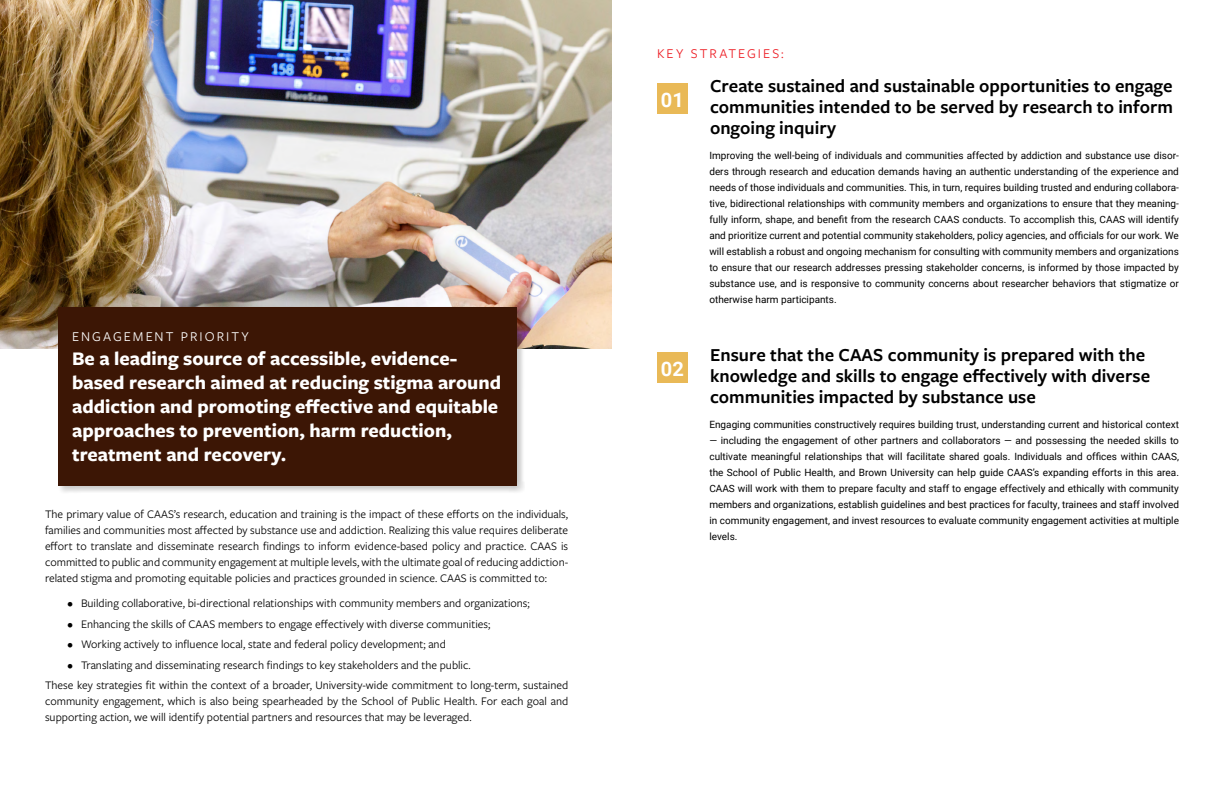
<style>
.page{position:relative;width:1224px;height:792px;background:#fff}
.page>*{position:absolute;margin:0;border:0;box-sizing:border-box;transform-origin:0 0}
.t1{font:700 20px/24px "Freight Sans Pro";color:#fff}
.t2{font:700 20px "Roboto";color:#fff}
.t3{font:600 19px/21px "Freight Sans Pro";color:#000;text-align:justify}
.t4{font:14px "Freight Sans Pro";letter-spacing:.145em;color:#fff}
.t5{font:14px "Freight Sans Pro";letter-spacing:.15em;color:#ed1d24}
.t6{font:12px/16px "Freight Sans Pro";color:#000}
.t7{font:10px/16px "Roboto";color:#000;text-align:justify}
</style>
<div class="page">
<img style="left:0;top:0;width:612px;height:349px">
<div style="left:57px;top:305px;width:468px;height:189px;background:#000;opacity:.22"></div>
<div style="left:59px;top:307px;width:458px;height:179px;background:#3c1605"></div>
<div style="left:657px;top:83px;width:31px;height:31px;background:#e9b957"></div>
<div style="left:657px;top:352px;width:31px;height:31px;background:#e9b957"></div>
<h3 class="t4" style="left:72px;top:327px;width:178px">ENGAGEMENT PRIORITY</h3>
<h1 class="t1" style="left:72px;top:346px;width:430px">Be a leading source of accessible, evidence&shy;based research aimed at reducing stigma around addiction and promoting effective and equitable approaches to prevention, harm reduction, treatment and recovery.</h1>
<p class="t6" style="left:45px;top:506px;width:525px;text-align:justify">The primary value of CAAS’s research, education and training is the impact of these efforts on the individuals, families and communities most affected by substance use and addiction. Realizing this value requires deliberate effort to translate and disseminate research findings to inform evidence-based policy and practice. CAAS is committed to public and community engagement at multiple levels, with the ultimate goal of reducing addiction&shy;related stigma and promoting equitable policies and practices grounded in science. CAAS is committed to:</p>
<p class="t6" style="left:68px;top:595px;width:464px">• Building collaborative, bi-directional relationships with community members and organizations;</p>
<p class="t6" style="left:68px;top:615px;width:424px">• Enhancing the skills of CAAS members to engage effectively with diverse communities;</p>
<p class="t6" style="left:68px;top:636px;width:380px">• Working actively to influence local, state and federal policy development; and</p>
<p class="t6" style="left:45px;top:654px;width:525px;line-height:20.5px;text-indent:22px">• Translating and disseminating research findings to key stakeholders and the public.<br>These key strategies fit within the context of a broader, University-wide commitment to long-term, sustained</p>
<p class="t6" style="left:45px;top:693px;width:525px">community engagement, which is also being spearheaded by the School of Public Health. For each goal and supporting action, we will identify potential partners and resources that may be leveraged.</p>
<h3 class="t5" style="left:657px;top:44px;width:128px">KEY STRATEGIES:</h3>
<h1 class="t2" style="left:661px;top:86px;width:24px">01</h1>
<h1 class="t2" style="left:661px;top:355px;width:24px">02</h1>
<h2 class="t3" style="left:710px;top:75px;width:465px">Create sustained and sustainable opportunities to engage communities intended to be served by research to inform ongoing inquiry</h2>
<p class="t7" style="left:709px;top:147px;width:471px">Improving the well-being of individuals and communities affected by addiction and substance use disor&shy;ders through research and education demands having an authentic understanding of the experience and needs of those individuals and communities. This, in turn, requires building trusted and enduring collabora&shy;tive, bidirectional relationships with community members and organizations to ensure that they meaning&shy;fully inform, shape, and benefit from the research CAAS conducts. To accomplish this, CAAS will identify and prioritize current and potential community stakeholders, policy agencies, and officials for our work. We will establish a robust and ongoing mechanism for consulting with community members and organizations to ensure that our research addresses pressing stakeholder concerns, is informed by those impacted by substance use, and is responsive to community concerns about researcher behaviors that stigmatize or otherwise harm participants.</p>
<h2 class="t3" style="left:710px;top:344px;width:442px;text-align:left">Ensure that the CAAS community is prepared with the knowledge and skills to engage effectively with diverse communities impacted by substance use</h2>
<p class="t7" style="left:709px;top:416px;width:471px">Engaging communities constructively requires building trust, understanding current and historical context</p>
<p class="t7" style="left:709px;top:432px;width:471px">— including the engagement of other partners and collaborators — and possessing the needed skills to cultivate meaningful relationships that will facilitate shared goals. Individuals and offices within CAAS, the School of Public Health, and Brown University can help guide CAAS’s expanding efforts in this area.<br>CAAS will work with them to prepare faculty and staff to engage effectively and ethically with community members and organizations, establish guidelines and best practices for faculty, trainees and staff involved in community engagement, and invest resources to evaluate community engagement activities at multiple levels.</p>
</div>
